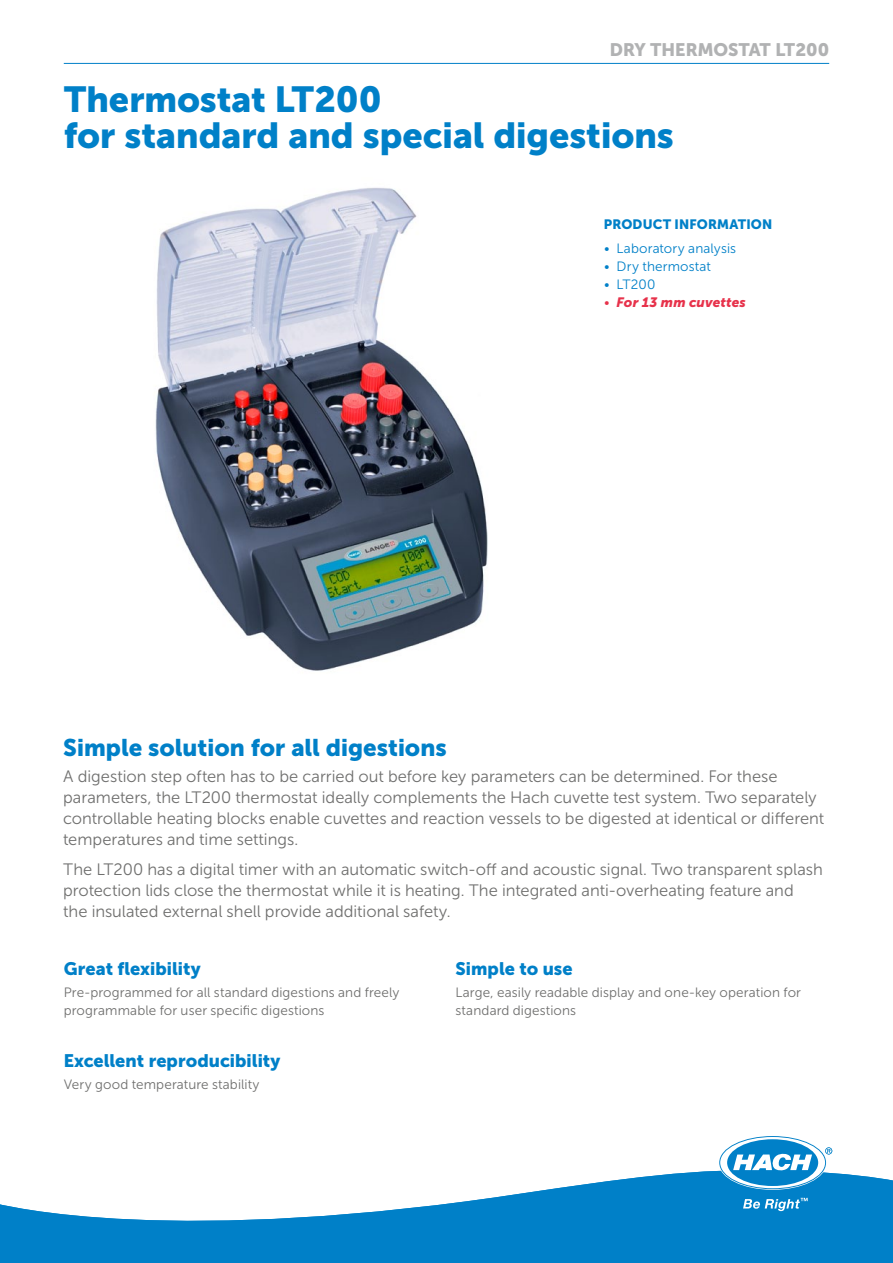
<style>
.page{position:relative;width:893px;height:1263px;background:#fff}
.page>*{position:absolute;margin:0;border:0;box-sizing:border-box;transform-origin:0 0}
.t1{font:36px/36px "Museo Sans Cyrl 900";color:#0080c8}
.t2{font:24px "Museo Sans Cyrl 900";color:#0080c8}
.t3{font:18px "Museo Sans Cyrl 900";color:#0080c8}
.t4{font:18px "Museo Sans Cyrl 900";letter-spacing:.005em;color:#b1b2b3}
.t5{font:16.5px/21px "Museo Sans Cyrl 300";color:#6f6f6e}
.t6{font:13.5px/18px "Museo Sans Cyrl 300";letter-spacing:.01em;color:#6f6f6e}
.t7{font:13.5px "Museo Sans Cyrl 300";letter-spacing:.01em;color:#0080c8}
.t8{font:13.5px "Museo Sans Cyrl 900";letter-spacing:.015em;color:#0080c8}
.t9{font:italic 13.5px "Museo Sans Cyrl 900";letter-spacing:.01em;color:#e7324b}
.s1{font-family:"Museo Sans Cyrl 300";font-style:normal}
</style>
<div class="page">
<hr style="left:64px;top:63px;width:765px;height:1px;background:#0080c8">
<svg style="left:0;top:1170px;width:893px;height:93px;fill:#0080c8"></svg>
<svg style="left:720px;top:1137px;width:112px;height:51px"></svg>
<svg style="left:743px;top:1198px;width:65px;height:13px"></svg>
<img style="left:155px;top:187px;width:333px;height:484px">
<p class="t4" style="left:610px;top:39px;width:91px">DRY THERMO</p>
<p class="t4" style="left:728px;top:39px;width:23px">STAT</p>
<p class="t4" style="left:775px;top:39px;width:55px">LT200</p>
<h1 class="t1" style="left:64px;top:81px;width:612px">Thermostat LT200<br>for standard and special digestions</h1>
<p class="t8" style="left:604px;top:216px;width:170px">Product Information</p>
<p class="t7" style="left:604px;top:241px;width:134px">• Laboratory analysis</p>
<p class="t7" style="left:604px;top:259px;width:109px">• Dry thermostat</p>
<p class="t7" style="left:604px;top:277px;width:53px">• LT200</p>
<p class="t9" style="left:604px;top:295px;width:144px"><span class="s1">•</span> For 13 mm cuvettes</p>
<h2 class="t2" style="left:63px;top:734px;width:385px">Simple solution for all digestions</h2>
<p class="t5" style="left:63px;top:766px;width:762px">A digestion step often has to be carried out before key parameters can be determined. For these parameters, the LT200 thermostat ideally complements the Hach cuvette test system. Two separately controllable heating blocks enable cuvettes and reaction vessels to be digested at identical or different temperatures and time settings.</p>
<p class="t5" style="left:63px;top:859px;width:761px">The LT200 has a digital timer with an automatic switch-off and acoustic signal. Two transparent splash protection lids close the thermostat while it is heating. The integrated anti-overheating feature and<br>the insulated external shell provide additional safety.</p>
<p class="t3" style="left:64px;top:958px;width:139px">Great flexibility</p>
<p class="t6" style="left:64px;top:983px;width:337px">Pre-programmed for all standard digestions and freely programmable for user specific digestions</p>
<p class="t3" style="left:64px;top:1050px;width:218px">Excellent reproducibility</p>
<p class="t6" style="left:64px;top:1076px;width:197px">Very good temperature stability</p>
<p class="t3" style="left:455px;top:958px;width:119px">Simple to use</p>
<p class="t6" style="left:455px;top:983px;width:347px">Large, easily readable display and one-key operation for standard digestions</p>
</div>
